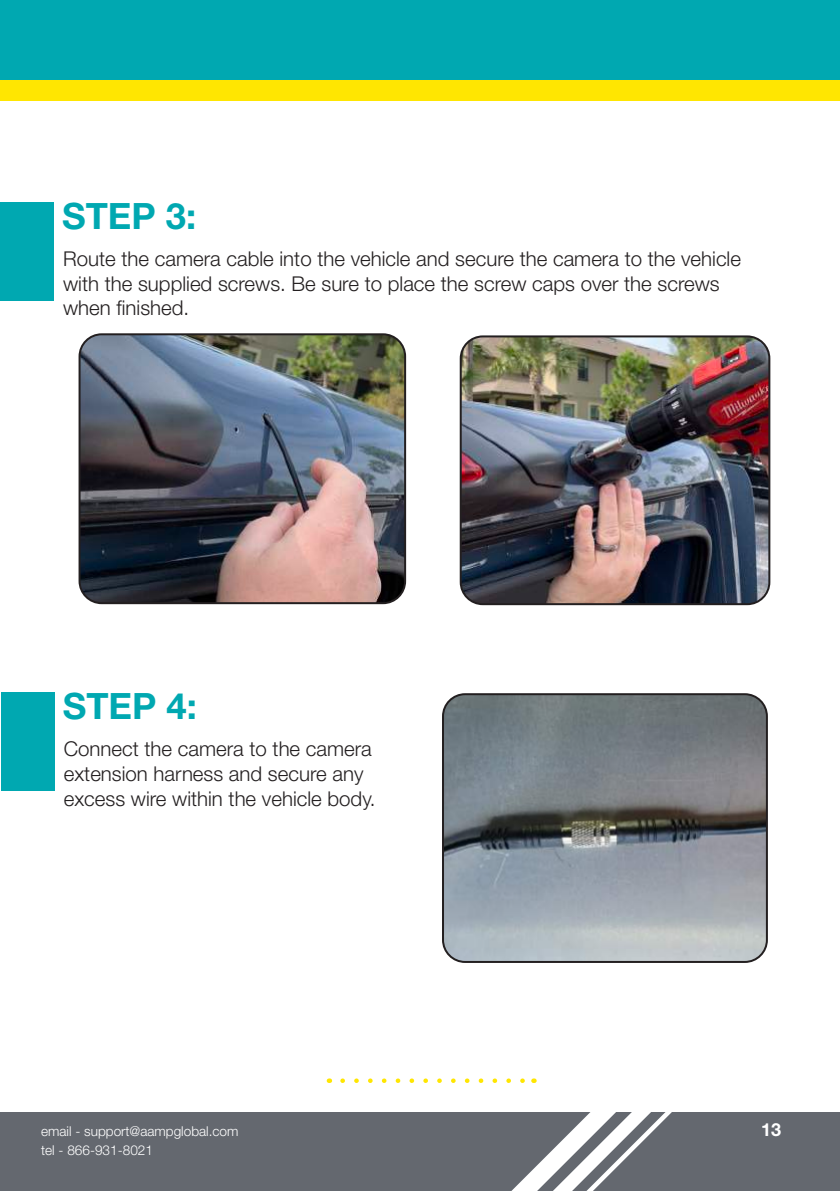
<style>
.page{position:relative;width:840px;height:1191px;background:#fff}
.page>*{position:absolute;margin:0;border:0;box-sizing:border-box;transform-origin:0 0}
.t1{font:700 36.4px "Helvetica Neue LT Pro";color:#00a8b1}
.t2{font:300 20.4px/24.6px "Helvetica Neue LT Pro";color:#231f20}
.t3{font:700 18px "Helvetica Neue LT Pro";color:#fff}
.t4{font:300 13.6px "Helvetica Neue LT Pro";color:#fff}
</style>
<div class="page">
<div style="left:0;top:2px;width:839px;height:99px;background:#ffe601"></div>
<div style="left:0;top:0;width:839px;height:80px;background:#00a8b1"></div>
<div style="left:0;top:1111px;width:839px;height:80px;background:#64686f"></div>
<div style="left:1px;top:692px;width:53px;height:98px;background:#00a8b1"></div>
<div style="left:0;top:202px;width:53px;height:99px;background:#00a8b1"></div>
<img style="left:81px;top:336px;width:324px;height:267px">
<div style="left:78px;top:333px;width:328px;height:271px;border:2px solid #231f20;border-radius:22px"></div>
<img style="left:462px;top:338px;width:307px;height:266px">
<div style="left:459px;top:335px;width:311px;height:270px;border:2px solid #231f20;border-radius:22px"></div>
<img style="left:445px;top:694px;width:321px;height:268px">
<div style="left:442px;top:693px;width:325px;height:270px;border:2px solid #231f20;border-radius:22px"></div>
<svg style="left:342px;top:1078px;width:389px;height:113px"></svg>
<h1 class="t1" style="left:62px;top:193px;width:135px">STEP 3:</h1>
<p class="t2" style="left:63px;top:246px;width:679px">Route the camera cable into the vehicle and secure the camera to the vehicle with the supplied screws. Be sure to place the screw caps over the screws when finished.</p>
<h1 class="t1" style="left:63px;top:683px;width:135px">STEP 4:</h1>
<p class="t2" style="left:64px;top:736px;width:313px">Connect the camera to the camera extension harness and secure any excess wire within the vehicle body.</p>
<p class="t4" style="left:41px;top:1123px;width:199px">email - support@aampglobal.com</p>
<p class="t3" style="left:760px;top:1118px;width:22px">13</p>
<p class="t4" style="left:41px;top:1141px;width:113px">tel - 866-931-8021</p>
</div>
